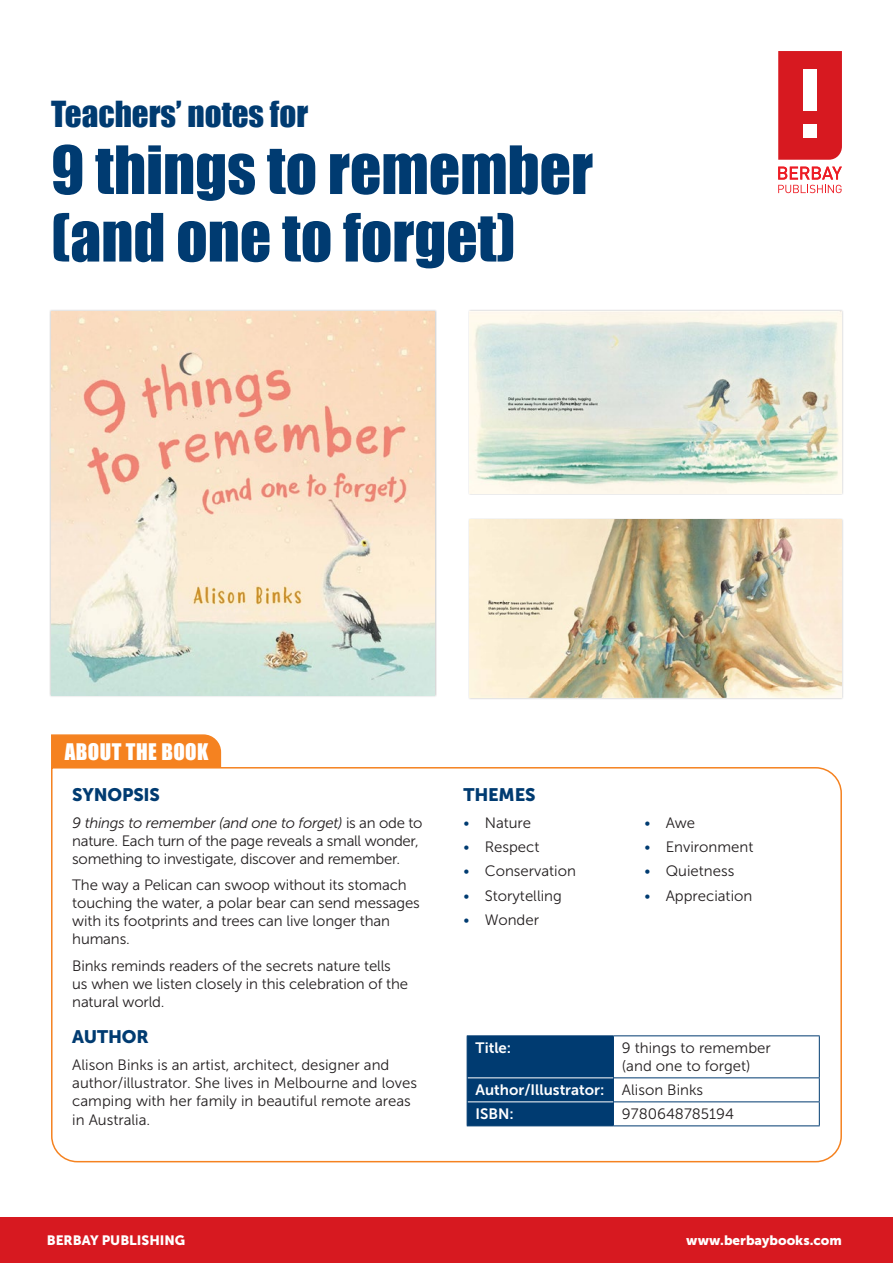
<style>
.page{position:relative;width:893px;height:1263px;background:#fff}
.page>*{position:absolute;margin:0;border:0;box-sizing:border-box;transform-origin:0 0}
.t1{font:61.5px/67.5px "Impact";color:#003b71}
.t2{font:33px "Impact";color:#003b71}
.t3{font:21px "Impact";letter-spacing:.02em;color:#fff}
.t4{font:18px "Museo Sans 900";letter-spacing:-.01em;color:#003b71}
.t5{font:15px/18px "Museo Sans 300";letter-spacing:-.01em;color:#231f20}
.t6{font:15px/24px "Museo Sans 700";color:#fff}
.t7{font:13.5px "Museo Sans 900";color:#fff}
.s1{font-style:italic}
.s2{color:#003b71}
.s3{font-family:"Museo Sans 300";color:#231f20}
</style>
<div class="page">
<div style="left:0;top:1217px;width:893px;height:46px;background:#d71920"></div>
<svg style="left:778px;top:167px;width:64px;height:26px"></svg>
<div style="left:778px;top:51px;width:64px;height:109px;background:#d71920"></div>
<div style="left:803px;top:69px;width:14px;height:42px;background:#fff"></div>
<div style="left:803px;top:124px;width:14px;height:14px;background:#fff"></div>
<img style="left:51px;top:311px;width:384px;height:384px">
<div style="left:468px;top:309px;width:376px;height:186px;background:#231f20;opacity:.25"></div>
<img style="left:470px;top:311px;width:372px;height:182px">
<div style="left:468px;top:518px;width:376px;height:181px;background:#231f20;opacity:.25"></div>
<img style="left:470px;top:519px;width:372px;height:178px">
<div style="left:51px;top:734px;width:171px;height:32px;background:#f58220"></div>
<svg style="left:51px;top:766px;width:791px;height:397px"></svg>
<hr style="left:467px;top:1035px;width:146px;height:1px;background:#003b71">
<hr style="left:613px;top:1035px;width:207px;height:1px;background:#003b71">
<hr style="left:819px;top:1036px;width:1px;height:41px;background:#003b71">
<div style="left:467px;top:1036px;width:147px;height:89px;background:#003b71"></div>
<svg style="left:819px;top:1078px;width:1px;height:47px"></svg>
<hr style="left:467px;top:1125px;width:146px;height:1px;background:#003b71">
<hr style="left:613px;top:1125px;width:207px;height:1px;background:#003b71">
<hr style="left:613px;top:1077px;width:207px;height:1px;background:#003b71">
<hr style="left:613px;top:1101px;width:207px;height:1px;background:#003b71">
<h2 class="t2" style="left:51px;top:88px;width:259px">Teachers’ notes for</h2>
<h1 class="t1" style="left:51px;top:135px;width:543px">9 things to remember (and one to forget)</h1>
<h3 class="t3" style="left:65px;top:735px;width:145px">ABOUT THE BOOK</h3>
<p class="t4" style="left:72px;top:785px;width:89px">SYNOPSIS</p>
<p class="t5" style="left:72px;top:814px;width:352px"><span class="s1">9 things to remember (and one to forget)</span> is an ode to nature. Each turn of the page reveals a small wonder, something to investigate, discover and remember.</p>
<p class="t5" style="left:72px;top:876px;width:349px">The way a Pelican can swoop without its stomach touching the water, a polar bear can send messages with its footprints and trees can live longer than humans.</p>
<p class="t5" style="left:72px;top:957px;width:337px">Binks reminds readers of the secrets nature tells us when we listen closely in this celebration of the natural world.</p>
<p class="t4" style="left:72px;top:1027px;width:78px">AUTHOR</p>
<p class="t5" style="left:72px;top:1056px;width:346px">Alison Binks is an artist, architect, designer and author/illustrator. She lives in Melbourne and loves camping with her family in beautiful remote areas</p>
<p class="t5" style="left:72px;top:1111px;width:79px">in Australia.</p>
<p class="t4" style="left:463px;top:785px;width:74px">THEMES</p>
<p class="t5" style="left:463px;top:814px;width:69px"><span class="s2">•</span> Nature</p>
<p class="t5" style="left:463px;top:838px;width:78px"><span class="s2">•</span> Respect</p>
<p class="t5" style="left:463px;top:862px;width:114px"><span class="s2">•</span> Conservation</p>
<p class="t5" style="left:463px;top:887px;width:100px"><span class="s2">•</span> Storytelling</p>
<p class="t5" style="left:463px;top:911px;width:77px"><span class="s2">•</span> Wonder</p>
<p class="t5" style="left:644px;top:814px;width:52px"><span class="s2">•</span> Awe</p>
<p class="t5" style="left:644px;top:838px;width:110px"><span class="s2">•</span> Environment</p>
<p class="t5" style="left:644px;top:862px;width:91px"><span class="s2">•</span> Quietness</p>
<p class="t5" style="left:644px;top:887px;width:109px"><span class="s2">•</span> Appreciation</p>
<p class="t6" style="left:476px;top:1036px;width:37px">Title:</p>
<p class="t5" style="left:622px;top:1039px;width:150px">9 things to remember (and one to forget)</p>
<p class="t6" style="left:476px;top:1078px;width:229px">Author/Illustrator: <span class="s3">Alison Binks<br></span>ISBN:</p>
<p class="t5" style="left:622px;top:1105px;width:114px">9780648785194</p>
<p class="t7" style="left:47px;top:1232px;width:140px">BERBAY PUBLISHING</p>
<p class="t7" style="left:686px;top:1232px;width:157px">www.berbaybooks.com</p>
</div>
